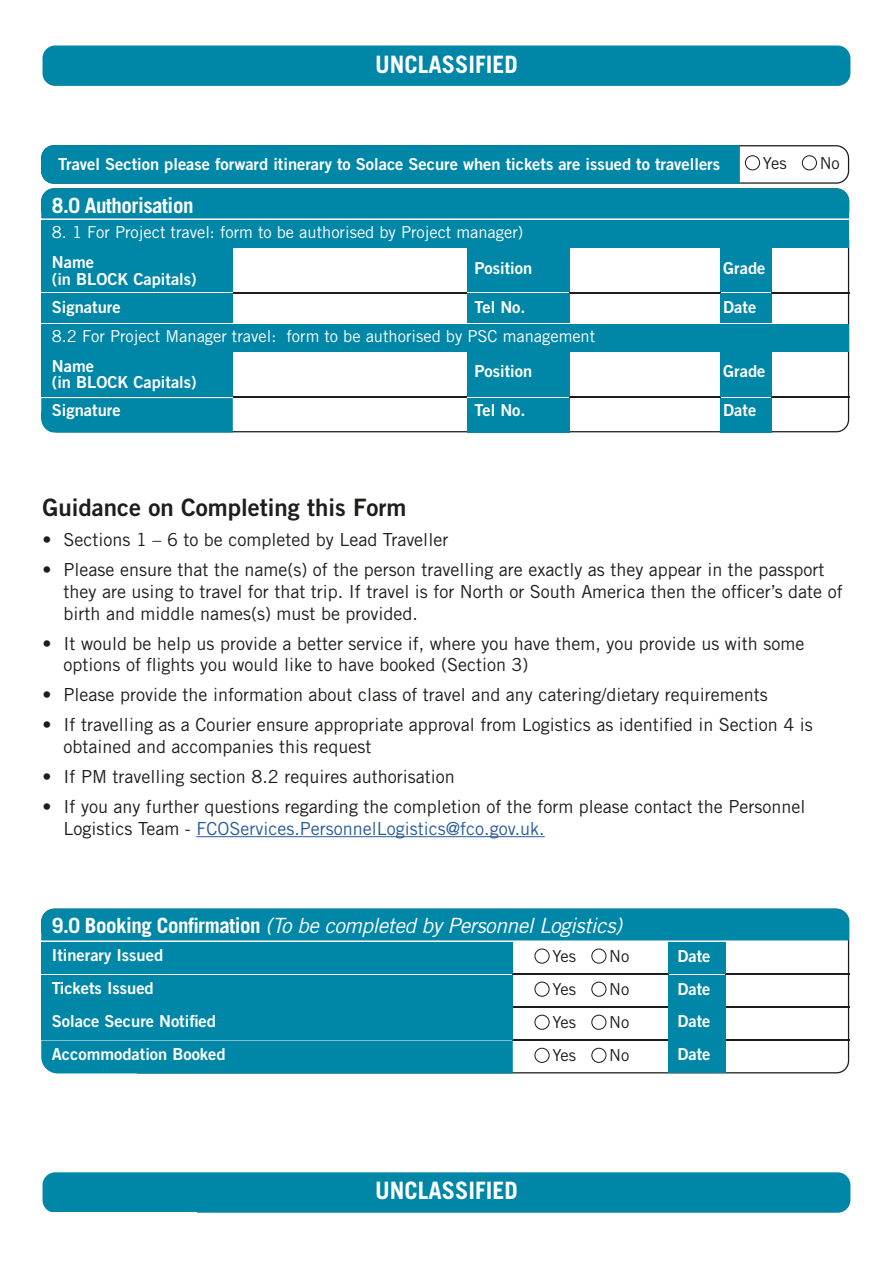
<style>
.page{position:relative;width:893px;height:1263px;background:#fff}
.page>*{position:absolute;margin:0;border:0;box-sizing:border-box;transform-origin:0 0}
.t1{font:24px "Trade Gothic Bold Two";color:#1d1d1b}
.t2{font:700 24px "Trade Gothic";color:#fff}
.t3{font:italic 21px "Trade Gothic";letter-spacing:-.025em;color:#fff}
.t4{font:700 21px "Trade Gothic";letter-spacing:-.025em;color:#fff}
.t5{font:18px/21.6px "Trade Gothic";color:#1d1d1b}
.t6{font:16.5px/16.5px "Trade Gothic Bold Two";color:#fff}
.t7{font:16.5px "Trade Gothic";color:#fff}
.t8{font:16.5px "Trade Gothic";color:#1d1d1b}
.s1{color:#275b9c}
.s2{font-weight:700;font-style:normal}
</style>
<div class="page">
<svg style="left:136px;top:218px;width:713px;height:214px"></svg>
<hr style="left:233px;top:292px;width:191px;height:1px;background:#1d1d1b">
<hr style="left:276px;top:292px;width:191px;height:1px;background:#1d1d1b">
<hr style="left:577px;top:292px;width:143px;height:1px;background:#1d1d1b">
<hr style="left:569px;top:292px;width:143px;height:1px;background:#1d1d1b">
<hr style="left:771px;top:292px;width:50px;height:1px;background:#1d1d1b">
<hr style="left:799px;top:292px;width:50px;height:1px;background:#1d1d1b">
<hr style="left:233px;top:397px;width:191px;height:1px;background:#1d1d1b">
<hr style="left:276px;top:397px;width:191px;height:1px;background:#1d1d1b">
<hr style="left:577px;top:397px;width:143px;height:1px;background:#1d1d1b">
<hr style="left:569px;top:397px;width:143px;height:1px;background:#1d1d1b">
<hr style="left:771px;top:397px;width:50px;height:1px;background:#1d1d1b">
<hr style="left:799px;top:397px;width:50px;height:1px;background:#1d1d1b">
<svg style="left:41px;top:218px;width:95px;height:135px"></svg>
<div style="left:754px;top:212px;width:95px;height:26px;background:linear-gradient(to right,#8dc9d8,#8dc9d8)"></div>
<svg style="left:41px;top:145px;width:808px;height:73px;background:#1f94b0"></svg>
<div style="left:41px;top:220px;width:808px;height:28px;background:#0087a8"></div>
<div style="left:41px;top:324px;width:808px;height:28px;background:#0087a8"></div>
<div style="left:41px;top:249px;width:192px;height:43px;background:#0087a8"></div>
<div style="left:41px;top:353px;width:192px;height:44px;background:#0087a8"></div>
<div style="left:41px;top:293px;width:192px;height:29px;background:#0087a8"></div>
<div style="left:467px;top:249px;width:102px;height:43px;background:#0087a8"></div>
<div style="left:467px;top:353px;width:102px;height:44px;background:#0087a8"></div>
<div style="left:467px;top:293px;width:102px;height:29px;background:#0087a8"></div>
<div style="left:720px;top:249px;width:51px;height:43px;background:#0087a8"></div>
<div style="left:720px;top:353px;width:51px;height:44px;background:#0087a8"></div>
<div style="left:41px;top:398px;width:192px;height:34px;background:#0087a8"></div>
<div style="left:467px;top:398px;width:102px;height:34px;background:#0087a8"></div>
<div style="left:720px;top:398px;width:51px;height:34px;background:#0087a8"></div>
<div style="left:720px;top:293px;width:51px;height:29px;background:#0087a8"></div>
<svg style="left:136px;top:940px;width:713px;height:133px"></svg>
<hr style="left:526px;top:1006px;width:143px;height:2px;background:#1d1d1b">
<hr style="left:526px;top:973px;width:143px;height:2px;background:#1d1d1b">
<hr style="left:526px;top:1039px;width:143px;height:1px;background:#1d1d1b">
<hr style="left:513px;top:1006px;width:143px;height:2px;background:#1d1d1b">
<hr style="left:513px;top:973px;width:143px;height:2px;background:#1d1d1b">
<hr style="left:513px;top:1039px;width:143px;height:1px;background:#1d1d1b">
<hr style="left:726px;top:1006px;width:85px;height:2px;background:#1d1d1b">
<hr style="left:799px;top:1006px;width:50px;height:2px;background:#1d1d1b">
<hr style="left:726px;top:973px;width:85px;height:2px;background:#1d1d1b">
<hr style="left:799px;top:973px;width:50px;height:2px;background:#1d1d1b">
<hr style="left:726px;top:1039px;width:85px;height:1px;background:#1d1d1b">
<hr style="left:799px;top:1039px;width:50px;height:1px;background:#1d1d1b">
<svg style="left:41px;top:940px;width:95px;height:134px"></svg>
<div style="left:41px;top:909px;width:808px;height:31px;background:#0087a8"></div>
<div style="left:41px;top:1040px;width:472px;height:33px;background:#0087a8"></div>
<div style="left:41px;top:942px;width:472px;height:31px;background:#0087a8"></div>
<div style="left:41px;top:975px;width:472px;height:31px;background:#0087a8"></div>
<div style="left:41px;top:1008px;width:472px;height:17px;background:#0087a8"></div>
<div style="left:41px;top:1022px;width:472px;height:17px;background:#0087a8"></div>
<div style="left:669px;top:942px;width:57px;height:31px;background:#0087a8"></div>
<div style="left:669px;top:975px;width:57px;height:31px;background:#0087a8"></div>
<div style="left:669px;top:1008px;width:57px;height:17px;background:#0087a8"></div>
<div style="left:669px;top:1022px;width:57px;height:17px;background:#0087a8"></div>
<div style="left:669px;top:1040px;width:57px;height:33px;background:#0087a8"></div>
<div style="left:43px;top:45px;width:807px;height:41px;background:#0087a8;border-radius:13px"></div>
<div style="left:43px;top:1172px;width:807px;height:41px;background:#0087a8;border-radius:13px"></div>
<div style="left:745px;top:156px;width:15px;height:14px;background:#fff;border-radius:50%"></div>
<div style="left:745px;top:155px;width:15px;height:15px;border:1px solid #1d1d1b;border-radius:50%"></div>
<div style="left:802px;top:156px;width:14px;height:14px;background:#fff;border-radius:50%"></div>
<div style="left:802px;top:155px;width:15px;height:15px;border:1px solid #1d1d1b;border-radius:50%"></div>
<div style="left:535px;top:949px;width:14px;height:14px;background:#fff;border-radius:50%"></div>
<div style="left:534px;top:948px;width:16px;height:16px;border:1px solid #1d1d1b;border-radius:50%"></div>
<div style="left:592px;top:949px;width:14px;height:14px;background:#fff;border-radius:50%"></div>
<div style="left:591px;top:948px;width:15px;height:16px;border:1px solid #1d1d1b;border-radius:50%"></div>
<div style="left:535px;top:982px;width:14px;height:14px;background:#fff;border-radius:50%"></div>
<div style="left:534px;top:981px;width:16px;height:16px;border:1px solid #1d1d1b;border-radius:50%"></div>
<div style="left:592px;top:982px;width:14px;height:14px;background:#fff;border-radius:50%"></div>
<div style="left:591px;top:981px;width:15px;height:16px;border:1px solid #1d1d1b;border-radius:50%"></div>
<div style="left:535px;top:1015px;width:14px;height:14px;background:#fff;border-radius:50%"></div>
<div style="left:534px;top:1015px;width:16px;height:15px;border:1px solid #1d1d1b;border-radius:50%"></div>
<div style="left:592px;top:1015px;width:14px;height:14px;background:#fff;border-radius:50%"></div>
<div style="left:591px;top:1015px;width:15px;height:15px;border:1px solid #1d1d1b;border-radius:50%"></div>
<div style="left:535px;top:1048px;width:14px;height:14px;background:#fff;border-radius:50%"></div>
<div style="left:534px;top:1048px;width:16px;height:15px;border:1px solid #1d1d1b;border-radius:50%"></div>
<div style="left:592px;top:1048px;width:14px;height:14px;background:#fff;border-radius:50%"></div>
<div style="left:591px;top:1048px;width:15px;height:15px;border:1px solid #1d1d1b;border-radius:50%"></div>
<hr style="left:196px;top:836px;width:349px;height:1px;background:#275b9c">
<h1 class="t2" style="left:375px;top:49px;width:144px">UNCLASSIFIED</h1>
<p class="t6" style="left:58px;top:156px;width:663px">Travel Section please forward itinerary to Solace Secure when tickets are issued to travellers</p>
<p class="t4" style="left:52px;top:192px;width:143px">8.0 Authorisation</p>
<p class="t7" style="left:52px;top:222px;width:473px">8. 1 For Project travel: form to be authorised by Project manager)</p>
<p class="t8" style="left:763px;top:153px;width:25px">Yes</p>
<p class="t8" style="left:820px;top:153px;width:22px">No</p>
<p class="t6" style="left:52px;top:254px;width:146px">Name<br>(in BLOCK Capitals)</p>
<p class="t6" style="left:475px;top:259px;width:59px">Position</p>
<p class="t6" style="left:723px;top:259px;width:44px">Grade</p>
<p class="t6" style="left:52px;top:298px;width:70px">Signature</p>
<p class="t6" style="left:475px;top:299px;width:53px">Tel No.</p>
<p class="t6" style="left:723px;top:299px;width:34px">Date</p>
<p class="t7" style="left:52px;top:326px;width:545px">8.2 For Project Manager travel: form to be authorised by PSC management</p>
<p class="t6" style="left:52px;top:357px;width:146px">Name<br>(in BLOCK Capitals)</p>
<p class="t6" style="left:475px;top:363px;width:59px">Position</p>
<p class="t6" style="left:723px;top:363px;width:44px">Grade</p>
<p class="t6" style="left:52px;top:402px;width:70px">Signature</p>
<p class="t6" style="left:475px;top:402px;width:53px">Tel No.</p>
<p class="t6" style="left:723px;top:402px;width:34px">Date</p>
<h1 class="t1" style="left:43px;top:493px;width:366px">Guidance on Completing this Form</h1>
<p class="t5" style="left:43px;top:529px;width:407px">• Sections 1 – 6 to be completed by Lead Traveller</p>
<p class="t5" style="left:64px;top:559px;width:781px;text-indent:-21px">• Please ensure that the name(s) of the person travelling are exactly as they appear in the passport they are using to travel for that trip. If travel is for North or South America then the officer’s date of birth and middle names(s) must be provided.</p>
<p class="t5" style="left:64px;top:632px;width:742px;text-indent:-21px">• It would be help us provide a better service if, where you have them, you provide us with some options of flights you would like to have booked (Section 3)</p>
<p class="t5" style="left:43px;top:684px;width:727px">• Please provide the information about class of travel and any catering/dietary requirements</p>
<p class="t5" style="left:64px;top:714px;width:751px;text-indent:-21px">• If travelling as a Courier ensure appropriate approval from Logistics as identified in Section 4 is obtained and accompanies this request</p>
<p class="t5" style="left:43px;top:766px;width:414px">• If PM travelling section 8.2 requires authorisation</p>
<p class="t5" style="left:64px;top:796px;width:743px;text-indent:-21px">• If you any further questions regarding the completion of the form please contact the Personnel<br>Logistics Team - <span class="s1">FCOServices.PersonnelLogistics@fco.gov.uk.</span></p>
<p class="t3" style="left:52px;top:913px;width:572px"><span class="s2">9.0 Booking Confirmation</span> (To be completed by Personnel Logistics)</p>
<p class="t6" style="left:52px;top:947px;width:113px">Itinerary Issued</p>
<p class="t6" style="left:677px;top:947px;width:34px">Date</p>
<p class="t8" style="left:552px;top:946px;width:25px">Yes</p>
<p class="t8" style="left:609px;top:946px;width:22px">No</p>
<p class="t8" style="left:552px;top:979px;width:25px">Yes</p>
<p class="t8" style="left:609px;top:979px;width:22px">No</p>
<p class="t8" style="left:552px;top:1012px;width:25px">Yes</p>
<p class="t8" style="left:609px;top:1012px;width:22px">No</p>
<p class="t8" style="left:552px;top:1045px;width:25px">Yes</p>
<p class="t8" style="left:609px;top:1045px;width:22px">No</p>
<p class="t6" style="left:52px;top:980px;width:103px">Tickets Issued</p>
<p class="t6" style="left:677px;top:980px;width:34px">Date</p>
<p class="t6" style="left:52px;top:1004px;width:175px;line-height:33px">Solace Secure Notified<br>Accommodation Booked</p>
<p class="t6" style="left:677px;top:1013px;width:34px">Date</p>
<p class="t6" style="left:677px;top:1046px;width:34px">Date</p>
<h1 class="t2" style="left:375px;top:1176px;width:144px">UNCLASSIFIED</h1>
</div>
